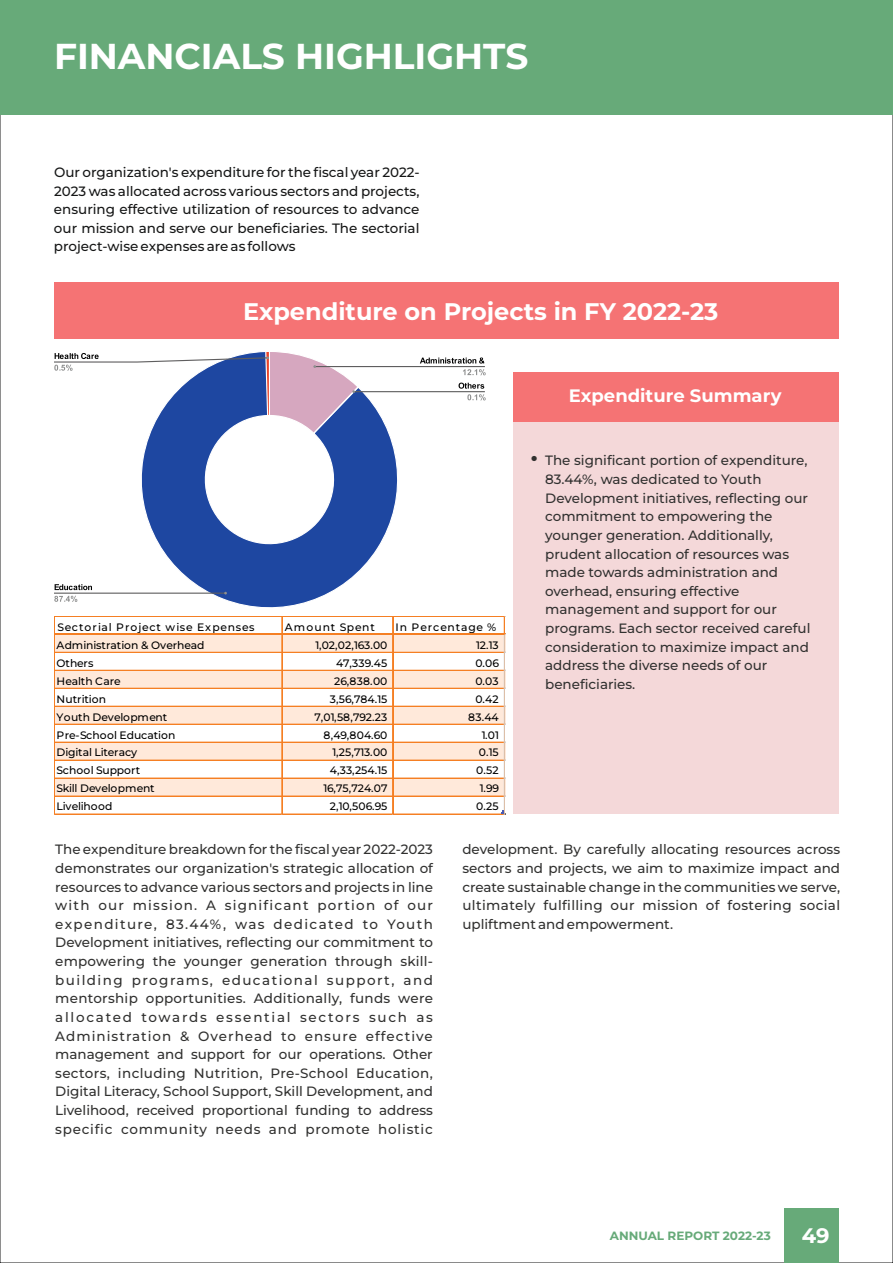
<style>
.page{position:relative;width:893px;height:1263px;background:#fff}
.page>*{position:absolute;margin:0;border:0;box-sizing:border-box;transform-origin:0 0}
.t1{font:700 36px "Montserrat";color:#fff}
.t2{font:700 24px "Montserrat";color:#fff}
.t3{font:700 18px "Montserrat";color:#fff}
.t4{font:500 13.5px/18.6px "Montserrat";color:#313130;text-align:justify}
.t5{font:500 13.5px/18.6px "Montserrat";color:#151616;text-align:justify}
.t6{font:700 12px "Montserrat";color:#67aa79}
.t7{font:500 10.8px "Montserrat";color:#000}
.t8{font:500 10.8px "Montserrat";letter-spacing:.08em;color:#000}
.t9{font:500 10.8px "Montserrat";letter-spacing:-.03em;color:#000}
.t10{font:500 10.8px "Montserrat";letter-spacing:.07em;color:#000}
.s1{font-family:"Calibri";font-size:21px;color:#c02213}
.s2{font-size:21px;color:#fff}
</style>
<div class="page">
<div style="left:0;top:0;width:893px;height:115px;background:#67aa79"></div>
<div style="left:54px;top:283px;width:785px;height:56px;background:#f57374"></div>
<div style="left:785px;top:1209px;width:54px;height:54px;background:#67aa79"></div>
<div style="left:513px;top:372px;width:326px;height:50px;background:#f57374"></div>
<div style="left:513px;top:422px;width:326px;height:392px;background:#f4d8d9"></div>
<svg style="left:133px;top:367px;width:277px;height:254px"></svg>
<svg style="left:55px;top:584px;width:37px;height:6px"></svg>
<svg style="left:54px;top:596px;width:23px;height:6px"></svg>
<hr style="left:54px;top:593px;width:172px;height:1px;background:#5f5e5f">
<svg style="left:420px;top:357px;width:66px;height:18px"></svg>
<hr style="left:315px;top:366px;width:170px;height:1px;background:#5f5e5f">
<svg style="left:459px;top:383px;width:27px;height:17px"></svg>
<hr style="left:354px;top:391px;width:131px;height:1px;background:#5f5e5f">
<svg style="left:54px;top:351px;width:306px;height:84px"></svg>
<div style="left:55px;top:634px;width:450px;height:19px;background:#ffe9da"></div>
<div style="left:55px;top:670px;width:450px;height:19px;background:#ffe9da"></div>
<div style="left:55px;top:706px;width:450px;height:19px;background:#ffe9da"></div>
<div style="left:55px;top:742px;width:450px;height:19px;background:#ffe9da"></div>
<div style="left:55px;top:778px;width:450px;height:19px;background:#ffe9da"></div>
<hr style="left:55px;top:616px;width:450px;height:1px;background:#f57f23">
<svg style="left:54px;top:616px;width:1px;height:17px"></svg>
<svg style="left:282px;top:617px;width:1px;height:16px"></svg>
<hr style="left:54px;top:633px;width:451px;height:2px;background:#f57f23">
<svg style="left:392px;top:617px;width:2px;height:16px"></svg>
<hr style="left:55px;top:652px;width:450px;height:1px;background:#f57f23">
<hr style="left:55px;top:670px;width:450px;height:1px;background:#f57f23">
<hr style="left:55px;top:688px;width:450px;height:1px;background:#f57f23">
<hr style="left:55px;top:706px;width:450px;height:1px;background:#f57f23">
<hr style="left:55px;top:724px;width:450px;height:1px;background:#f57f23">
<hr style="left:55px;top:742px;width:450px;height:1px;background:#f57f23">
<hr style="left:55px;top:760px;width:450px;height:1px;background:#f57f23">
<hr style="left:55px;top:778px;width:450px;height:1px;background:#f57f23">
<hr style="left:55px;top:796px;width:450px;height:1px;background:#f57f23">
<hr style="left:54px;top:635px;width:1px;height:180px;background:#f57f23">
<hr style="left:282px;top:635px;width:1px;height:180px;background:#f57f23">
<hr style="left:393px;top:635px;width:1px;height:180px;background:#f57f23">
<hr style="left:392px;top:635px;width:1px;height:180px;background:#f57f23">
<hr style="left:55px;top:814px;width:450px;height:1px;background:#f57f23">
<hr style="left:504px;top:635px;width:1px;height:180px;background:#d5d5d5">
<svg style="left:504px;top:616px;width:2px;height:19px"></svg>
<svg style="left:501px;top:810px;width:5px;height:5px"></svg>
<h1 class="t1" style="left:54px;top:34px;width:476px">FINANCIALS HIGHLIGHTS</h1>
<p class="t5" style="left:54px;top:163px;width:367px">Our organization's expenditure for the fiscal year 2022- 2023 was allocated across various sectors and projects, ensuring effective utilization of resources to advance our mission and serve our beneficiaries. The sectorial project-wise expenses are as follows</p>
<h2 class="t2" style="left:243px;top:297px;width:477px">Expenditure on Projects in FY 2022-23</h2>
<p class="t8" style="left:57px;top:620px;width:199px">Sectorial Project wise Expenses</p>
<p class="t10" style="left:285px;top:620px;width:92px">Amount Spent</p>
<p class="t8" style="left:395px;top:620px;width:102px">In Percentage %</p>
<p class="t7" style="left:57px;top:638px;width:149px">Administration &amp; Overhead</p>
<p class="t7" style="left:315px;top:638px;width:74px">1,02,02,163.00</p>
<p class="t7" style="left:476px;top:638px;width:24px">12.13</p>
<p class="t7" style="left:57px;top:656px;width:38px">Others</p>
<p class="t7" style="left:336px;top:656px;width:53px">47,339.45</p>
<p class="t7" style="left:475px;top:656px;width:25px">0.06</p>
<p class="t7" style="left:57px;top:674px;width:66px">Health Care</p>
<p class="t7" style="left:334px;top:674px;width:55px">26,838.00</p>
<p class="t7" style="left:475px;top:674px;width:25px">0.03</p>
<p class="t7" style="left:57px;top:692px;width:51px">Nutrition</p>
<p class="t7" style="left:330px;top:692px;width:59px">3,56,784.15</p>
<p class="t7" style="left:475px;top:692px;width:25px">0.42</p>
<p class="t7" style="left:57px;top:710px;width:112px">Youth Development</p>
<p class="t7" style="left:314px;top:710px;width:74px">7,01,58,792.23</p>
<p class="t7" style="left:468px;top:710px;width:32px">83.44</p>
<p class="t7" style="left:57px;top:728px;width:120px">Pre-School Education</p>
<p class="t7" style="left:323px;top:728px;width:65px">8,49,804.60</p>
<p class="t7" style="left:482px;top:728px;width:19px">1.01</p>
<p class="t7" style="left:57px;top:746px;width:82px">Digital Literacy</p>
<p class="t7" style="left:332px;top:746px;width:56px">1,25,713.00</p>
<p class="t7" style="left:479px;top:746px;width:21px">0.15</p>
<p class="t7" style="left:57px;top:764px;width:85px">School Support</p>
<p class="t7" style="left:330px;top:764px;width:59px">4,33,254.15</p>
<p class="t7" style="left:476px;top:764px;width:24px">0.52</p>
<p class="t9" style="left:57px;top:782px;width:100px">Skill Development</p>
<p class="t7" style="left:323px;top:782px;width:66px">16,75,724.07</p>
<p class="t7" style="left:480px;top:782px;width:21px">1.99</p>
<p class="t7" style="left:57px;top:800px;width:57px">Livelihood</p>
<p class="t7" style="left:330px;top:800px;width:59px">2,10,506.95</p>
<p class="t7" style="left:476px;top:800px;width:24px">0.25</p>
<h3 class="t3" style="left:569px;top:385px;width:214px">Expenditure Summary</h3>
<p class="t4" style="left:545px;top:451px;width:267px;text-align:left">The significant portion of expenditure, 83.44%, was dedicated to Youth Development initiatives, reflecting our commitment to empowering the younger generation. Additionally, prudent allocation of resources was made towards administration and overhead, ensuring effective management and support for our programs. Each sector received careful consideration to maximize impact and address the diverse needs of our beneficiaries.</p>
<p class="t4" style="left:55px;top:840px;width:379px">The expenditure breakdown for the fiscal year 2022-2023 demonstrates our organization's strategic allocation of resources to advance various sectors and projects in line with our mission. A significant portion of our expenditure, 83.44%, was dedicated to Youth Development initiatives, reflecting our commitment to empowering the younger generation through skill&shy;building programs, educational support, and mentorship opportunities. Additionally, funds were allocated towards essential sectors such as Administration &amp; Overhead to ensure effective management and support for our operations. Other sectors, including Nutrition, Pre-School Education, Digital Literacy, School Support, Skill Development, and Livelihood, received proportional funding to address specific community needs and promote holistic</p>
<p class="t4" style="left:462px;top:840px;width:379px">development. By carefully allocating resources across sectors and projects, we aim to maximize impact and create sustainable change in the communities we serve, ultimately fulfilling our mission of fostering social upliftment and empowerment.</p>
<p class="t6" style="left:610px;top:1228px;width:221px">ANNUAL REPORT 2022-23 <span class="s1">11</span><span class="s2">49</span></p>
</div>
